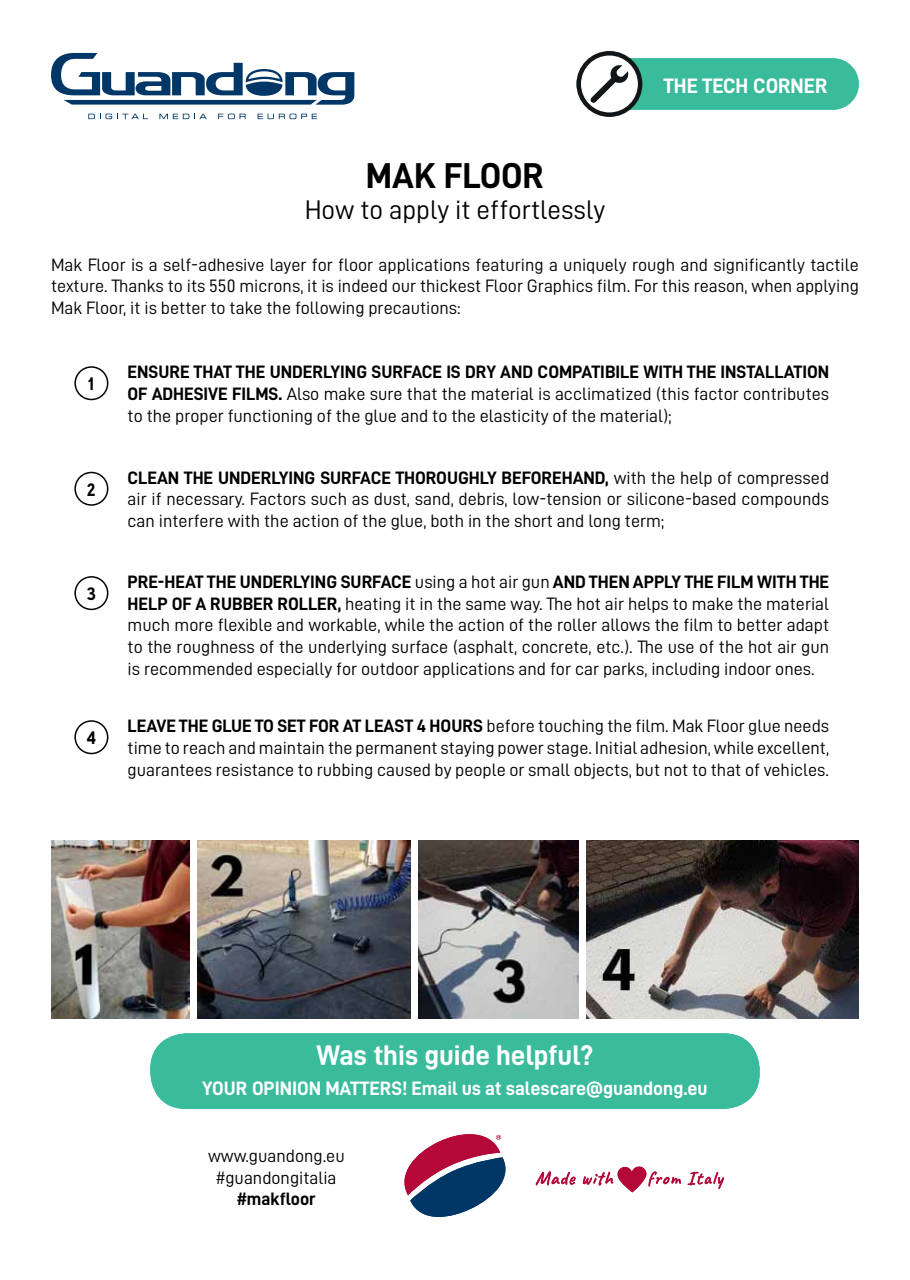
<style>
.page{position:relative;width:910px;height:1280px;background:#fff}
.page>*{position:absolute;margin:0;border:0;box-sizing:border-box;transform-origin:0 0}
.t1{font:36px "D DIN Bold";letter-spacing:-.005em;color:#000}
.t2{font:28.5px "D DIN Bold";color:#fff}
.t3{font:27px "D DIN";color:#000}
.t4{font:21px "D DIN Bold";letter-spacing:-.005em;color:#fff}
.t5{font:19.5px "D DIN Bold";color:#fff}
.t6{font:18px/21.6px "D DIN";color:#000;text-align:justify}
.t7{font:18px "D DIN Bold";letter-spacing:-.01em;color:#000}
.t8{font:700 18px "MADE Evolve Sans";color:#000}
.s1{font-family:"D DIN Bold"}
.s2{font-family:"D DIN"}
</style>
<div class="page">
<div style="left:150px;top:1033px;width:610px;height:76px;background:#3abb9b;border-radius:36px"></div>
<svg style="left:51px;top:53px;width:303px;height:52px"></svg>
<svg style="left:88px;top:114px;width:60px;height:5px"></svg>
<svg style="left:159px;top:114px;width:48px;height:5px"></svg>
<svg style="left:218px;top:114px;width:28px;height:5px"></svg>
<svg style="left:258px;top:114px;width:59px;height:5px"></svg>
<svg style="left:404px;top:1134px;width:102px;height:83px"></svg>
<div style="left:576px;top:58px;width:283px;height:52px;background:#3abb9b;border-radius:26px"></div>
<svg style="left:579px;top:53px;width:61px;height:62px"></svg>
<div style="left:576px;top:51px;width:66px;height:66px;border:4px solid #121618;border-radius:50%"></div>
<svg style="left:590px;top:65px;width:39px;height:38px"></svg>
<svg style="left:536px;top:1171px;width:40px;height:14px"></svg>
<svg style="left:688px;top:1172px;width:36px;height:17px"></svg>
<svg style="left:583px;top:1166px;width:98px;height:26px"></svg>
<div style="left:74px;top:366px;width:34px;height:34px;border:2px solid #000;border-radius:50%"></div>
<div style="left:74px;top:472px;width:34px;height:34px;border:2px solid #000;border-radius:50%"></div>
<div style="left:74px;top:576px;width:34px;height:34px;border:2px solid #000;border-radius:50%"></div>
<div style="left:74px;top:720px;width:34px;height:34px;border:2px solid #000;border-radius:50%"></div>
<img style="left:51px;top:841px;width:138px;height:177px">
<img style="left:198px;top:841px;width:213px;height:177px">
<img style="left:419px;top:841px;width:160px;height:177px">
<img style="left:586px;top:841px;width:273px;height:177px">
<h1 class="t1" style="left:366px;top:156px;width:180px">MAK FLOOR</h1>
<p class="t4" style="left:663px;top:74px;width:166px">THE TECH CORNER</p>
<h3 class="t3" style="left:305px;top:195px;width:302px">How to apply it effortlessly</h3>
<p class="t6" style="left:51px;top:253px;width:809px">Mak Floor is a self-adhesive layer for floor applications featuring a uniquely rough and significantly tactile texture. Thanks to its 550 microns, it is indeed our thickest Floor Graphics film. For this reason, when applying Mak Floor, it is better to take the following precautions:</p>
<p class="t8" style="left:88px;top:372px;width:9px">1</p>
<p class="t8" style="left:87px;top:478px;width:11px">2</p>
<p class="t8" style="left:87px;top:582px;width:11px">3</p>
<p class="t8" style="left:86px;top:726px;width:12px">4</p>
<p class="t7" style="left:128px;top:362px;width:11px">ENSU</p>
<p class="t7" style="left:169px;top:362px;width:561px">RE THAT THE UNDERLYING SURFACE IS DRY AND COMPATIBILE WITH THE INST</p>
<p class="t7" style="left:754px;top:362px;width:74px">ALLATI ON</p>
<p class="t6" style="left:128px;top:383px;width:703px"><span class="s1">OF ADHESIVE FILMS.</span> Also make sure that the material is acclimatized (this factor contributes to the proper functioning of the glue and to the elasticity of the material);</p>
<p class="t7" style="left:128px;top:468px;width:703px">CLEAN THE UNDERLYING SURFACE THOROUGHLY BEFOREHAND, <span class="s2">with the help of compressed</span></p>
<p class="t6" style="left:128px;top:488px;width:703px">air if necessary. Factors such as dust, sand, debris, low-tension or silicone-based compounds can interfere with the action of the glue, both in the short and long term;</p>
<p class="t7" style="left:128px;top:572px;width:701px">PRE-HEAT THE UNDERLYING SURFACE <span class="s2">using a hot air gun</span> AND THEN APPLY THE FILM WITH THE</p>
<p class="t6" style="left:128px;top:592px;width:703px"><span class="s1">HELP OF A RUBBER ROLLER,</span> heating it in the same way. The hot air helps to make the material much more flexible and workable, while the action of the roller allows the film to better adapt to the roughness of the underlying surface (asphalt, concrete, etc.). The use of the hot air gun is recommended especially for outdoor applications and for car parks, including indoor ones.</p>
<p class="t6" style="left:128px;top:715px;width:703px"><span class="s1">LEAVE THE GLUE TO SET FOR AT LEAST 4 HOURS</span> before touching the film. Mak Floor glue needs time to reach and maintain the permanent staying power stage. Initial adhesion, while excellent, guarantees resistance to rubbing caused by people or small objects, but not to that of vehicles.</p>
<h2 class="t2" style="left:268px;top:1039px;width:375px">Quest guida ti è stata di aiuto?</h2>
<p class="t5" style="left:219px;top:1077px;width:474px">Il tuo parere conta Scrivici a salescare@guandong.eu</p>
<h2 class="t2" style="left:316px;top:1039px;width:278px">Was this guide helpful?</h2>
<p class="t5" style="left:202px;top:1077px;width:507px">your opinion matters! Email us at salescare@guandong.eu</p>
<p class="t6" style="left:208px;top:1145px;width:138px;text-align:center">www.guandong.eu #guandongitalia</p>
<p class="t7" style="left:237px;top:1189px;width:80px">#makfloor</p>
</div>
